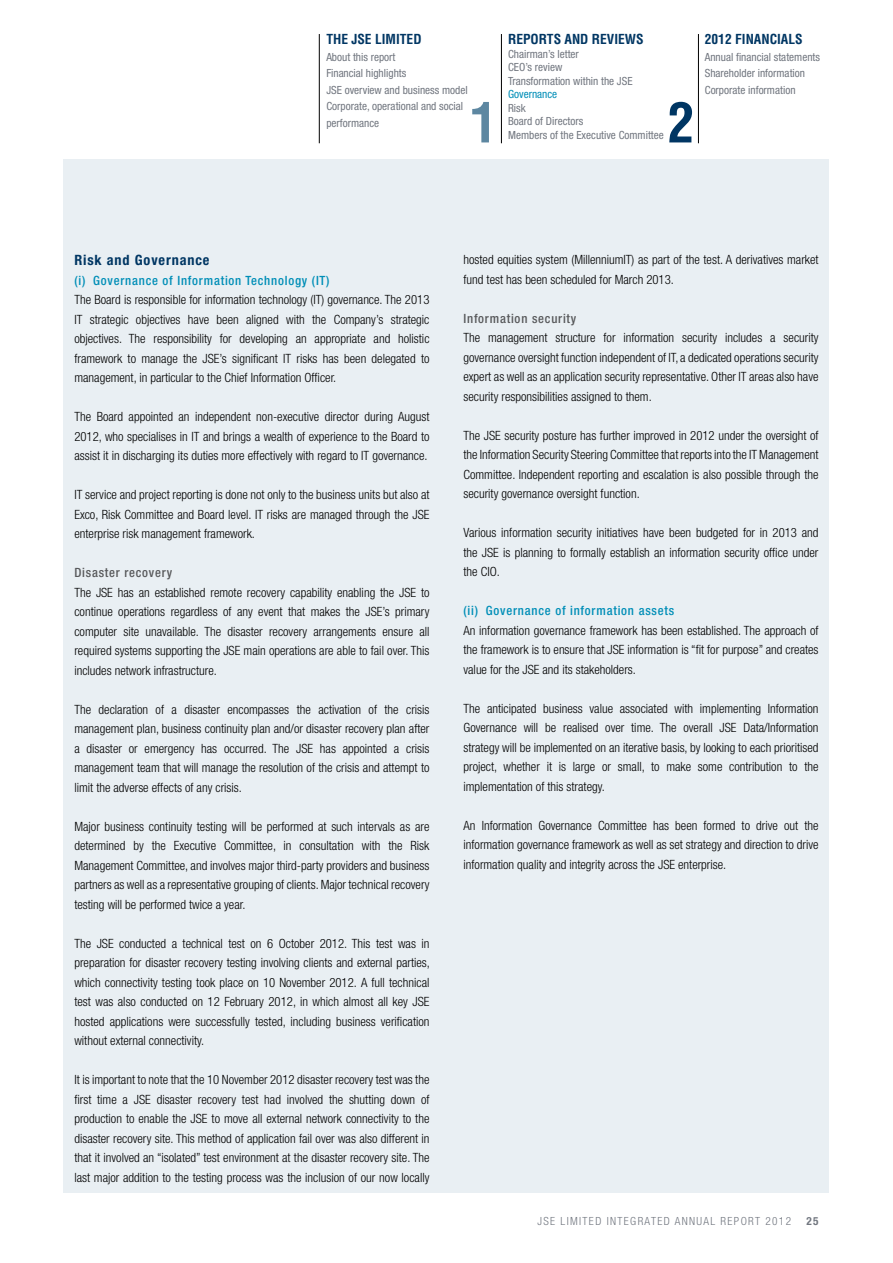
<style>
.page{position:relative;width:893px;height:1263px;background:#fff}
.page>*{position:absolute;margin:0;border:0;box-sizing:border-box;transform-origin:0 0}
.t1{font:700 condensed 54px "Helvetica LT Std";color:#5d87a1}
.t2{font:700 condensed 54px "Helvetica LT Std";color:#003663}
.t3{font:700 condensed 14.25px "Helvetica Neue LT Std";color:#003663}
.t4{font:700 condensed 13.5px "Helvetica LT Std";color:#003663}
.t5{font:300 condensed 12.75px/19.5px "Helvetica Neue LT Std";color:#000;text-align:justify}
.t6{font:500 condensed 12.75px "Helvetica Neue LT Std";letter-spacing:.06em;color:#008eb7}
.t7{font:500 condensed 12.75px "Helvetica Neue LT Std";letter-spacing:.06em;color:#58595b}
.t8{font:condensed 11.25px/16.5px "Helvetica Neue LT Std";color:#727780}
.t9{font:300 condensed 11.25px "Helvetica Neue LT Std";letter-spacing:.12em;color:#727780}
.t10{font:condensed 11.25px "Helvetica Neue LT Std";color:#008eb7}
.t11{font:700 condensed 11.25px "Helvetica Neue LT Std";color:#727780}
</style>
<div class="page">
<div style="left:64px;top:159px;width:765px;height:1034px;background:#e9eff3"></div>
<hr style="left:698px;top:34px;width:1px;height:109px;background:#000">
<hr style="left:501px;top:34px;width:1px;height:109px;background:#000">
<hr style="left:319px;top:34px;width:1px;height:109px;background:#000">
<p class="t4" style="left:326px;top:31px;width:8px">THE</p>
<p class="t4" style="left:351px;top:31px;width:57px">JSE LIMITED</p>
<p class="t8" style="left:326px;top:48px;width:143px">About this report<br>Financial highlights<br>JSE overview and business model<br>Corporate, operational and social performance</p>
<p class="t4" style="left:508px;top:31px;width:9px">REPORT</p>
<p class="t4" style="left:554px;top:31px;width:92px">S AND REVIEWS</p>
<p class="t8" style="left:508px;top:47px;width:126px;line-height:13.5px">Chairman’s letter<br>CEO’s review<br>Transformation within the JSE</p>
<p class="t10" style="left:508px;top:88px;width:51px">Governance</p>
<p class="t8" style="left:508px;top:101px;width:157px;line-height:13.5px">Risk<br>Board of Directors<br>Members of the Executive Committee</p>
<h1 class="t1" style="left:470px;top:89px;width:28px">1</h1>
<h1 class="t2" style="left:668px;top:89px;width:28px">2</h1>
<p class="t4" style="left:705px;top:31px;width:99px">2012 FINANCIALS</p>
<p class="t8" style="left:705px;top:48px;width:117px">Annual financial statements<br>Shareholder information<br>Corporate information</p>
<p class="t3" style="left:74px;top:252px;width:137px">Risk and Governance</p>
<p class="t6" style="left:74px;top:273px;width:257px">(i) Governance of Information Technology (IT)</p>
<p class="t5" style="left:74px;top:290px;width:357px">The Board is responsible for information technology (IT) governance. The 2013<br>IT strategic objectives have been aligned with the Company’s strategic objectives. The responsibility for developing an appropriate and holistic framework to manage the JSE’s significant IT risks has been delegated to management, in particular to the Chief Information Officer.</p>
<p class="t5" style="left:74px;top:407px;width:357px">The Board appointed an independent non-executive director during August 2012, who specialises in IT and brings a wealth of experience to the Board to assist it in discharging its duties more effectively with regard to IT governance.</p>
<p class="t5" style="left:74px;top:485px;width:357px">IT service and project reporting is done not only to the business units but also at Exco, Risk Committee and Board level. IT risks are managed through the JSE enterprise risk management framework.</p>
<p class="t7" style="left:74px;top:565px;width:99px">Disaster recovery</p>
<p class="t5" style="left:74px;top:582px;width:357px">The JSE has an established remote recovery capability enabling the JSE to continue operations regardless of any event that makes the JSE’s primary computer site unavailable. The disaster recovery arrangements ensure all required systems supporting the JSE main operations are able to fail over. This includes network infrastructure.</p>
<p class="t5" style="left:74px;top:699px;width:357px">The declaration of a disaster encompasses the activation of the crisis management plan, business continuity plan and/or disaster recovery plan after a disaster or emergency has occurred. The JSE has appointed a crisis management team that will manage the resolution of the crisis and attempt to limit the adverse effects of any crisis.</p>
<p class="t5" style="left:74px;top:816px;width:357px">Major business continuity testing will be performed at such intervals as are determined by the Executive Committee, in consultation with the Risk Management Committee, and involves major third-party providers and business partners as well as a representative grouping of clients. Major technical recovery testing will be performed twice a year.</p>
<p class="t5" style="left:74px;top:933px;width:357px">The JSE conducted a technical test on 6 October 2012. This test was in preparation for disaster recovery testing involving clients and external parties, which connectivity testing took place on 10 November 2012. A full technical test was also conducted on 12 February 2012, in which almost all key JSE hosted applications were successfully tested, including business verification without external connectivity.</p>
<p class="t5" style="left:74px;top:1070px;width:357px">It is important to note that the 10 November 2012 disaster recovery test was the first time a JSE disaster recovery test had involved the shutting down of production to enable the JSE to move all external network connectivity to the disaster recovery site. This method of application fail over was also different in that it involved an “isolated” test environment at the disaster recovery site. The last major addition to the testing process was the inclusion of our now locally</p>
<p class="t5" style="left:463px;top:250px;width:357px">hosted equities system (MillenniumIT) as part of the test. A derivatives market fund test has been scheduled for March 2013.</p>
<p class="t7" style="left:463px;top:310px;width:114px">Information security</p>
<p class="t5" style="left:463px;top:328px;width:357px">The management structure for information security includes a security governance oversight function independent of IT, a dedicated operations security expert as well as an application security representative. Other IT areas also have security responsibilities assigned to them.</p>
<p class="t5" style="left:463px;top:425px;width:357px">The JSE security posture has further improved in 2012 under the oversight of the Information Security Steering Committee that reports into the IT Management Committee. Independent reporting and escalation is also possible through the security governance oversight function.</p>
<p class="t5" style="left:463px;top:523px;width:357px">Various information security initiatives have been budgeted for in 2013 and the JSE is planning to formally establish an information security office under the CIO.</p>
<p class="t6" style="left:463px;top:603px;width:212px">(ii) Governance of information assets</p>
<p class="t5" style="left:463px;top:620px;width:357px">An information governance framework has been established. The approach of the framework is to ensure that JSE information is “fit for purpose” and creates value for the JSE and its stakeholders.</p>
<p class="t5" style="left:463px;top:698px;width:357px">The anticipated business value associated with implementing Information Governance will be realised over time. The overall JSE Data/Information strategy will be implemented on an iterative basis, by looking to each prioritised project, whether it is large or small, to make some contribution to the implementation of this strategy.</p>
<p class="t5" style="left:463px;top:815px;width:357px">An Information Governance Committee has been formed to drive out the information governance framework as well as set strategy and direction to drive information quality and integrity across the JSE enterprise.</p>
<p class="t9" style="left:537px;top:1214px;width:255px">JSE LIMITED INTEGRATED ANNUAL REPORT 2012</p>
<p class="t11" style="left:806px;top:1214px;width:14px">25</p>
</div>
